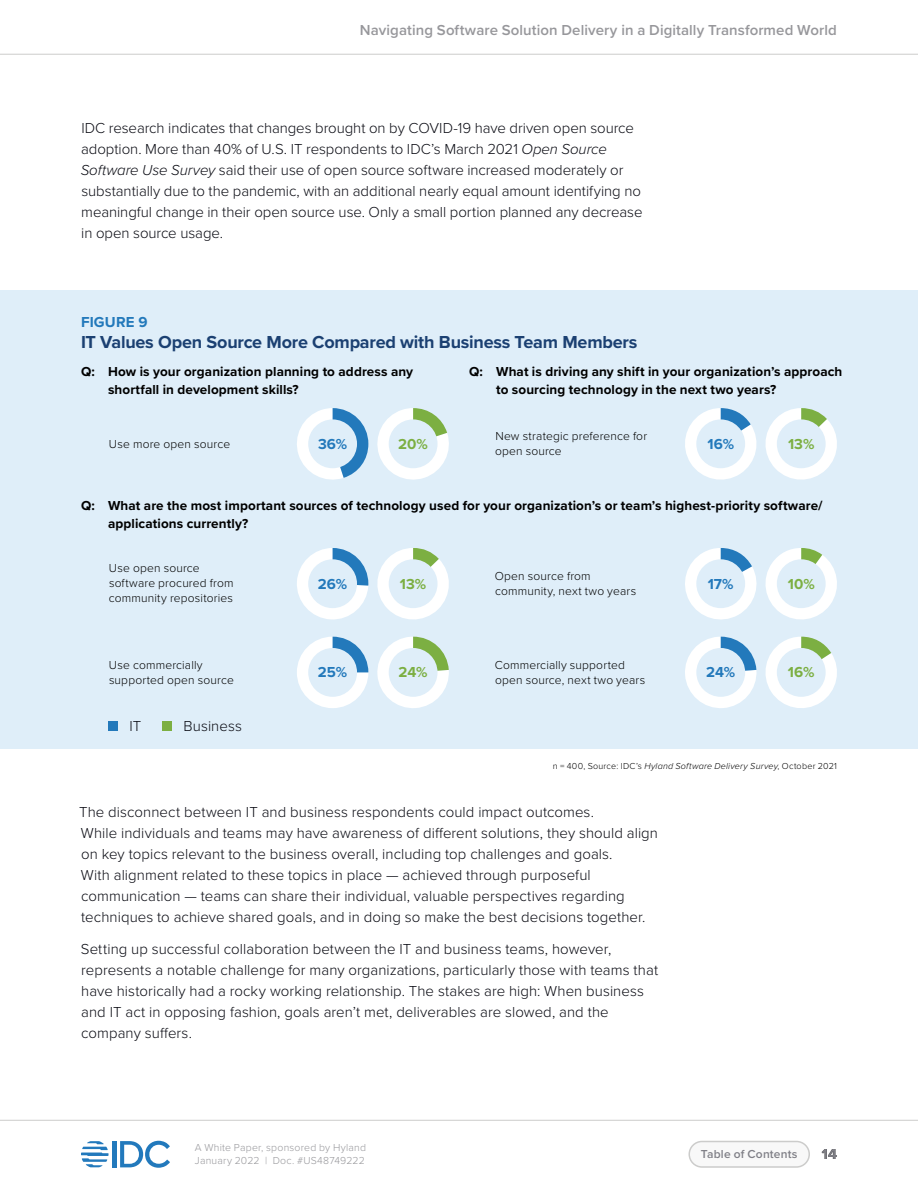
<style>
.page{position:relative;width:918px;height:1188px;background:#fff}
.page>*{position:absolute;margin:0;border:0;box-sizing:border-box;transform-origin:0 0}
.t1{font:700 18px "Proxima Nova";letter-spacing:-.01em;color:#1b4072}
.t2{font:300 15px/21px "Proxima Nova";letter-spacing:.005em;color:#0a0b13}
.t3{font:600 15px "Proxima Nova";letter-spacing:.005em;color:#97979b}
.t4{font:700 15px "Proxima Nova";letter-spacing:.01em;color:#2379bb}
.t5{font:700 15px "Proxima Nova";letter-spacing:.005em;color:#7caf42}
.t6{font:700 15px "Proxima Nova";color:#000}
.t7{font:700 13.5px/18px "Proxima Nova";letter-spacing:.01em;color:#000}
.t8{font:300 12px/15px "Proxima Nova";letter-spacing:.015em;color:#000}
.t9{font:600 12px "Proxima Nova";letter-spacing:.015em;color:#808087}
.t10{font:300 10.5px/13.5px "Proxima Nova";letter-spacing:.02em;color:#97979b}
.t11{font:300 9px "Proxima Nova";letter-spacing:.025em;color:#000}
.s1{font-style:italic}
</style>
<div class="page">
<hr style="left:0;top:54px;width:918px;height:1px;background:#cccccb">
<hr style="left:0;top:1120px;width:918px;height:1px;background:#cccccb">
<hr style="left:113px;top:1141px;width:4px;height:26px;background:#2279bc">
<svg style="left:120px;top:1141px;width:50px;height:27px"></svg>
<svg style="left:81px;top:1141px;width:28px;height:26px"></svg>
<div style="left:689px;top:1142px;width:120px;height:25px;background:#f8f8f8;border-radius:13px"></div>
<div style="left:688px;top:1141px;width:122px;height:27px;border:2px solid #cccccb;border-radius:13px"></div>
<div style="left:0;top:290px;width:918px;height:458px;background:#dfeef9"></div>
<svg style="left:297px;top:408px;width:152px;height:72px"></svg>
<div style="left:308px;top:419px;width:49px;height:49px;background:#dfeef9;border-radius:50%"></div>
<svg style="left:297px;top:637px;width:71px;height:71px"></svg>
<div style="left:308px;top:648px;width:49px;height:49px;background:#dfeef9;border-radius:50%"></div>
<svg style="left:297px;top:548px;width:71px;height:72px"></svg>
<div style="left:308px;top:559px;width:49px;height:49px;background:#dfeef9;border-radius:50%"></div>
<svg style="left:377px;top:637px;width:72px;height:71px"></svg>
<div style="left:389px;top:648px;width:49px;height:49px;background:#dfeef9;border-radius:50%"></div>
<svg style="left:685px;top:637px;width:152px;height:71px"></svg>
<div style="left:696px;top:648px;width:49px;height:49px;background:#dfeef9;border-radius:50%"></div>
<svg style="left:377px;top:548px;width:72px;height:72px"></svg>
<div style="left:389px;top:559px;width:49px;height:49px;background:#dfeef9;border-radius:50%"></div>
<svg style="left:685px;top:408px;width:152px;height:72px"></svg>
<div style="left:777px;top:419px;width:49px;height:49px;background:#dfeef9;border-radius:50%"></div>
<svg style="left:685px;top:548px;width:152px;height:72px"></svg>
<div style="left:696px;top:559px;width:49px;height:49px;background:#dfeef9;border-radius:50%"></div>
<div style="left:109px;top:722px;width:9px;height:9px;background:#2379bb"></div>
<div style="left:163px;top:722px;width:9px;height:9px;background:#7caf42"></div>
<p class="t3" style="left:360px;top:18px;width:479px">Navigating Software Solution Delivery in a Digitally Transformed World</p>
<p class="t2" style="left:81px;top:117px;width:563px">IDC research indicates that changes brought on by COVID-19 have driven open source adoption. More than 40% of U.S. IT respondents to IDCʼs March 2021 <span class="s1">Open Source Software Use Survey</span> said their use of open source software increased moderately or substantially due to the pandemic, with an additional nearly equal amount identifying no meaningful change in their open source use. Only a small portion planned any decrease in open source usage.</p>
<p class="t4" style="left:81px;top:311px;width:68px">FIGURE 9</p>
<p class="t1" style="left:81px;top:329px;width:558px">IT Values Open Source More Compared with Business Team Members</p>
<p class="t7" style="left:108px;top:362px;width:307px;text-indent:-27px">Q: How is your organization planning to address any shortfall in development skills?</p>
<p class="t7" style="left:496px;top:362px;width:348px;text-indent:-27px">Q: What is driving any shift in your organizationʼs approach to sourcing technology in the next two years?</p>
<p class="t8" style="left:109px;top:435px;width:123px">Use more open source</p>
<p class="t4" style="left:318px;top:433px;width:31px">36%</p>
<p class="t5" style="left:398px;top:433px;width:31px">20%</p>
<p class="t8" style="left:495px;top:428px;width:154px">New strategic preference for open source</p>
<p class="t4" style="left:707px;top:433px;width:28px">16%</p>
<p class="t5" style="left:788px;top:433px;width:28px">13%</p>
<p class="t7" style="left:108px;top:496px;width:716px;text-indent:-27px">Q: What are the most important sources of technology used for your organizationʼs or teamʼs highest-priority software/ applications currently?</p>
<p class="t8" style="left:109px;top:560px;width:126px">Use open source software procured from community repositories</p>
<p class="t8" style="left:109px;top:656px;width:126px">Use commercially supported open source</p>
<p class="t2" style="left:129px;top:714px;width:13px">IT</p>
<p class="t2" style="left:183px;top:714px;width:60px">Business</p>
<p class="t4" style="left:318px;top:572px;width:31px">26%</p>
<p class="t5" style="left:400px;top:572px;width:28px">13%</p>
<p class="t8" style="left:495px;top:568px;width:143px">Open source from community, next two years</p>
<p class="t4" style="left:708px;top:572px;width:27px">17%</p>
<p class="t5" style="left:788px;top:572px;width:29px">10%</p>
<p class="t8" style="left:495px;top:656px;width:152px">Commercially supported open source, next two years</p>
<p class="t5" style="left:399px;top:661px;width:31px">24%</p>
<p class="t4" style="left:706px;top:661px;width:31px">24%</p>
<p class="t4" style="left:318px;top:661px;width:31px">25%</p>
<p class="t5" style="left:788px;top:661px;width:28px">16%</p>
<p class="t11" style="left:553px;top:759px;width:286px">n = 400, Source: IDCʼs <span class="s1">Hyland Software Delivery Survey</span>, October 2021</p>
<p class="t2" style="left:79px;top:801px;width:580px">The disconnect between IT and business respondents could impact outcomes.<br>While individuals and teams may have awareness of different solutions, they should align on key topics relevant to the business overall, including top challenges and goals.<br>With alignment related to these topics in place — achieved through purposeful communication — teams can share their individual, valuable perspectives regarding techniques to achieve shared goals, and in doing so make the best decisions together.</p>
<p class="t2" style="left:81px;top:938px;width:579px">Setting up successful collaboration between the IT and business teams, however, represents a notable challenge for many organizations, particularly those with teams that have historically had a rocky working relationship. The stakes are high: When business and IT act in opposing fashion, goals arenʼt met, deliverables are slowed, and the company suffers.</p>
<p class="t10" style="left:195px;top:1140px;width:173px">A White Paper, sponsored by Hyland<br>January 2022 | Doc. #US48749222</p>
<p class="t9" style="left:701px;top:1145px;width:98px">Table of Contents</p>
<p class="t6" style="left:822px;top:1142px;width:17px">14</p>
</div>
